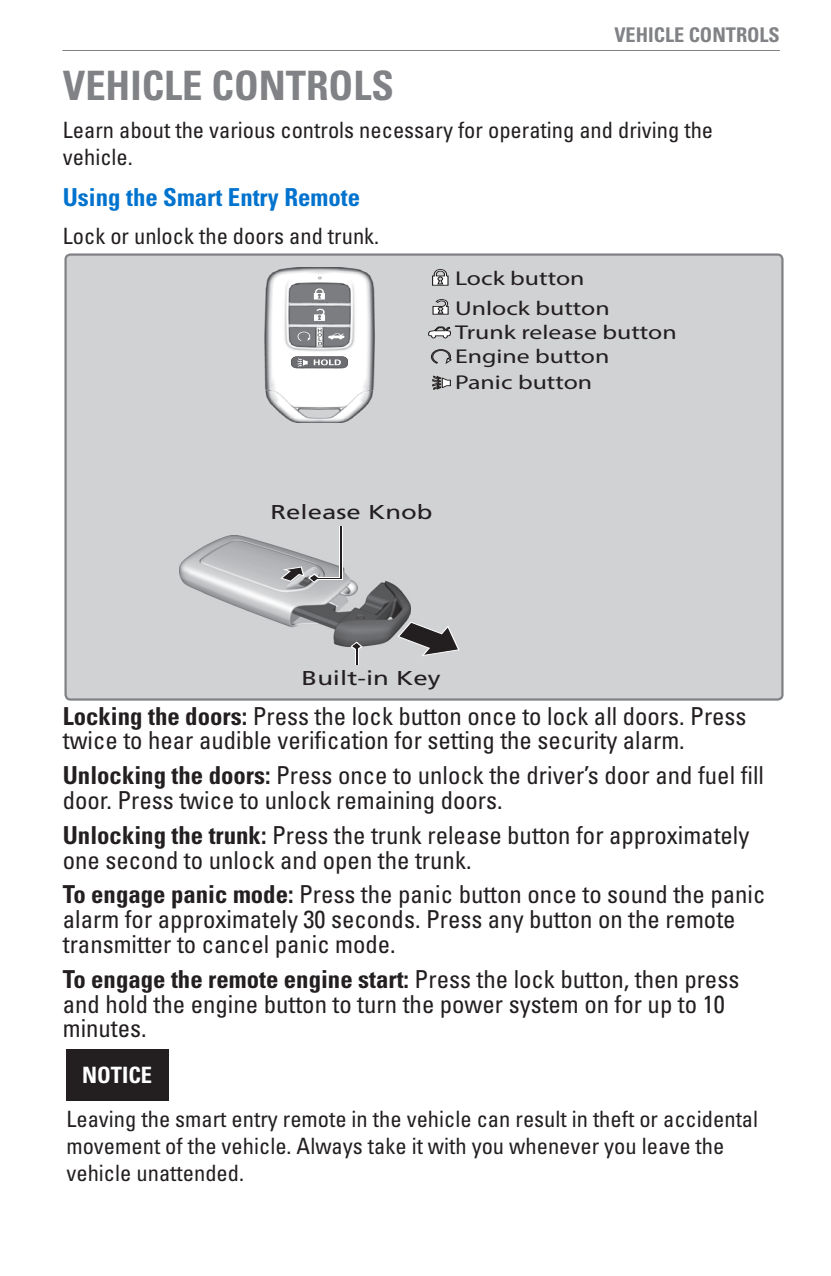
<style>
.page{position:relative;width:831px;height:1276px;background:#fff}
.page>*{position:absolute;margin:0;border:0;box-sizing:border-box;transform-origin:0 0}
.section_header{font:700 condensed 40.5px "Univers LT Std";color:#808285}
.level_1_paragraph_le{font:condensed 24.75px/24.8px "Univers LT Std";color:#231f20}
.level_1_header{font:700 condensed 24.75px "Univers LT Std";color:#0073ce}
.level_1_paragraph{font:condensed 22.5px/27px "Univers LT Std";color:#231f20}
.danger_title{font:700 condensed 22.5px "Univers LT Std";color:#fff}
.t1{font:700 condensed 20.25px "Univers LT Std";color:#808285}
.t2{font:20.03px/24.1px "Myriad Pro";color:#231f20;scale:1.29 1}
.t3{font:20.03px "Frutiger LT Std";color:#231f20;scale:1.29 1}
.s1{font-weight:700}
</style>
<div class="page">
<hr style="left:62px;top:50px;width:717px;height:1px;background:#808285">
<div style="left:66px;top:255px;width:716px;height:444px;background:#d1d2d4;border-radius:5px"></div>
<img style="left:264px;top:267px;width:110px;height:156px">
<svg style="left:328px;top:333px;width:16px;height:6px"></svg>
<svg style="left:314px;top:308px;width:11px;height:13px"></svg>
<svg style="left:314px;top:288px;width:11px;height:11px"></svg>
<svg style="left:291px;top:356px;width:57px;height:12px"></svg>
<svg style="left:317px;top:329px;width:5px;height:16px"></svg>
<svg style="left:297px;top:332px;width:13px;height:9px"></svg>
<img style="left:179px;top:536px;width:231px;height:111px">
<svg style="left:397px;top:621px;width:62px;height:35px"></svg>
<hr style="left:315px;top:577px;width:28px;height:3px;background:#fff">
<svg style="left:339px;top:527px;width:4px;height:50px"></svg>
<svg style="left:280px;top:566px;width:62px;height:17px"></svg>
<hr style="left:341px;top:527px;width:1px;height:51px;background:#231f20">
<svg style="left:350px;top:641px;width:12px;height:24px"></svg>
<svg style="left:432px;top:299px;width:16px;height:16px"></svg>
<svg style="left:432px;top:269px;width:16px;height:17px"></svg>
<svg style="left:428px;top:326px;width:23px;height:12px"></svg>
<svg style="left:430px;top:349px;width:22px;height:15px"></svg>
<svg style="left:432px;top:375px;width:19px;height:15px"></svg>
<div style="left:64px;top:253px;width:719px;height:448px;border:2px solid #808285;border-radius:5px"></div>
<div style="left:66px;top:1049px;width:102px;height:51px;background:#231f20"></div>
<p class="t1" style="left:614px;top:22px;width:22px">Vehicle</p>
<p class="t1" style="left:688px;top:22px;width:24px">Controls</p>
<p class="section_header" style="left:63px;top:61px;width:332px">VEHICLE CONTROLS</p>
<p class="level_1_paragraph" style="left:63px;top:116px;width:651px">Learn about the various controls necessary for operating and driving the vehicle.</p>
<h2 class="level_1_header" style="left:63px;top:182px;width:298px">Using the Smart Entry Remote</h2>
<p class="level_1_paragraph" style="left:63px;top:222px;width:318px">Lock or unlock the doors and trunk.</p>
<p class="t2" style="left:455px;top:266px;width:102px">Lock button</p>
<p class="t2" style="left:455px;top:319px;width:173px">Trunk release button<br>Engine button</p>
<p class="t2" style="left:455px;top:370px;width:108px">Panic button</p>
<p class="t2" style="left:455px;top:296px;width:121px">Unlock button</p>
<p class="t3" style="left:270px;top:501px;width:127px">Release Knob</p>
<p class="t3" style="left:301px;top:666px;width:109px">Built-in Key</p>
<p class="level_1_paragraph_le" style="left:63px;top:703px;width:685px"><span class="s1">Locking the doors:</span> Press the lock button once to lock all doors. Press twice to hear audible verification for setting the security alarm.</p>
<p class="level_1_paragraph_le" style="left:63px;top:762px;width:702px"><span class="s1">Unlocking the doors:</span> Press once to unlock the driver’s door and fuel fill door. Press twice to unlock remaining doors.</p>
<p class="level_1_paragraph_le" style="left:63px;top:822px;width:687px"><span class="s1">Unlocking the trunk:</span> Press the trunk release button for approximately one second to unlock and open the trunk.</p>
<p class="level_1_paragraph_le" style="left:63px;top:882px;width:704px"><span class="s1">To engage panic mode:</span> Press the panic button once to sound the panic alarm for approximately 30 seconds. Press any button on the remote transmitter to cancel panic mode.</p>
<p class="level_1_paragraph_le" style="left:63px;top:966px;width:677px"><span class="s1">To engage the remote engine start:</span> Press the lock button, then press and hold the engine button to turn the power system on for up to 10 minutes.</p>
<h3 class="danger_title" style="left:82px;top:1061px;width:72px">NOTICE</h3>
<p class="level_1_paragraph" style="left:66px;top:1104px;width:693px">Leaving the smart entry remote in the vehicle can result in theft or accidental movement of the vehicle. Always take it with you whenever you leave the vehicle unattended.</p>
</div>
